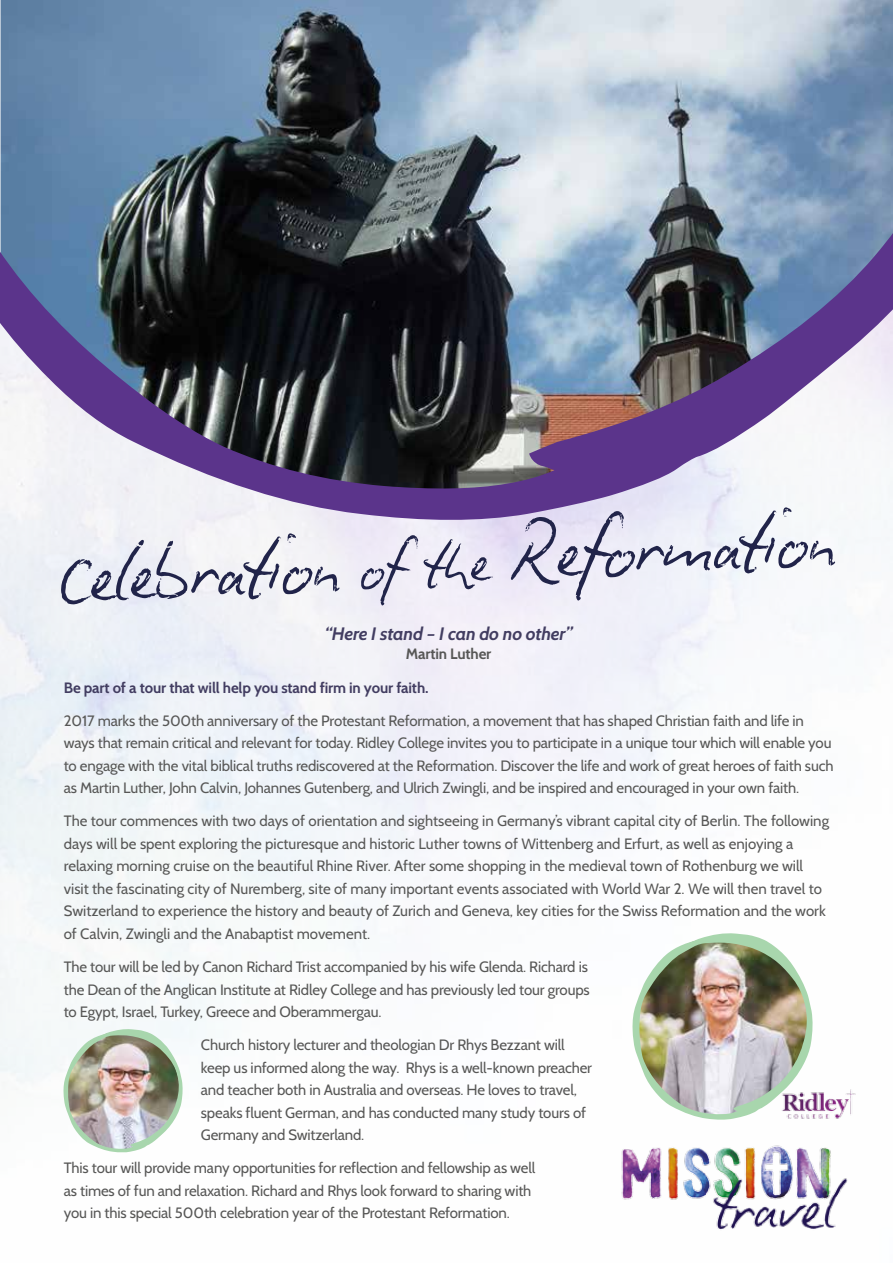
<style>
.page{position:relative;width:893px;height:1263px;background:#fff}
.page>*{position:absolute;margin:0;border:0;box-sizing:border-box;transform-origin:0 0}
.t1{font:78.3px "Biro Script";color:#21244a}
.t2{font:italic 700 18px "Cabin";letter-spacing:-.01em;color:#423d61}
.t3{font:15px/22.5px "Cabin";letter-spacing:-.01em;color:#575756}
.t4{font:700 15px "Cabin";letter-spacing:-.01em;color:#423d61}
.t5{font:700 15px "Cabin";letter-spacing:-.01em;color:#575756}
.s1{font-size:61.5px}
</style>
<div class="page">
<img style="left:621px;top:1145px;width:227px;height:86px">
<svg style="left:0;top:0;width:893px;height:522px;background:#777f94"></svg>
<img style="left:632px;top:933px;width:181px;height:187px">
<img style="left:63px;top:1029px;width:120px;height:123px">
<img style="left:779px;top:1086px;width:77px;height:34px">
<h1 class="t1" style="left:58px;top:530px;width:779px;rotate:-3deg">Celebration <span class="s1">of the</span> Reformation</h1>
<p class="t2" style="left:325px;top:623px;width:249px">“Here I stand – I can do no other”</p>
<p class="t5" style="left:406px;top:645px;width:87px">Martin Luther</p>
<p class="t4" style="left:64px;top:678px;width:366px">Be part of a tour that will help you stand firm in your faith.</p>
<p class="t3" style="left:64px;top:709px;width:771px">2017 marks the 500th anniversary of the Protestant Reformation, a movement that has shaped Christian faith and life in ways that remain critical and relevant for today. Ridley College invites you to participate in a unique tour which will enable you to engage with the vital biblical truths rediscovered at the Reformation. Discover the life and work of great heroes of faith such as Martin Luther, John Calvin, Johannes Gutenberg, and Ulrich Zwingli, and be inspired and encouraged in your own faith.</p>
<p class="t3" style="left:64px;top:810px;width:767px">The tour commences with two days of orientation and sightseeing in Germany’s vibrant capital city of Berlin. The following days will be spent exploring the picturesque and historic Luther towns of Wittenberg and Erfurt, as well as enjoying a relaxing morning cruise on the beautiful Rhine River. After some shopping in the medieval town of Rothenburg we will visit the fascinating city of Nuremberg, site of many important events associated with World War 2. We will then travel to Switzerland to experience the history and beauty of Zurich and Geneva, key cities for the Swiss Reformation and the work of Calvin, Zwingli and the Anabaptist movement.</p>
<p class="t3" style="left:64px;top:955px;width:528px">The tour will be led by Canon Richard Trist accompanied by his wife Glenda. Richard is the Dean of the Anglican Institute at Ridley College and has previously led tour groups to Egypt, Israel, Turkey, Greece and Oberammergau.</p>
<p class="t3" style="left:201px;top:1033px;width:393px">Church history lecturer and theologian Dr Rhys Bezzant will keep us informed along the way. Rhys is a well-known preacher and teacher both in Australia and overseas. He loves to travel, speaks fluent German, and has conducted many study tours of Germany and Switzerland.</p>
<p class="t3" style="left:64px;top:1157px;width:473px">This tour will provide many opportunities for reflection and fellowship as well as times of fun and relaxation. Richard and Rhys look forward to sharing with you in this special 500th celebration year of the Protestant Reformation.</p>
</div>
